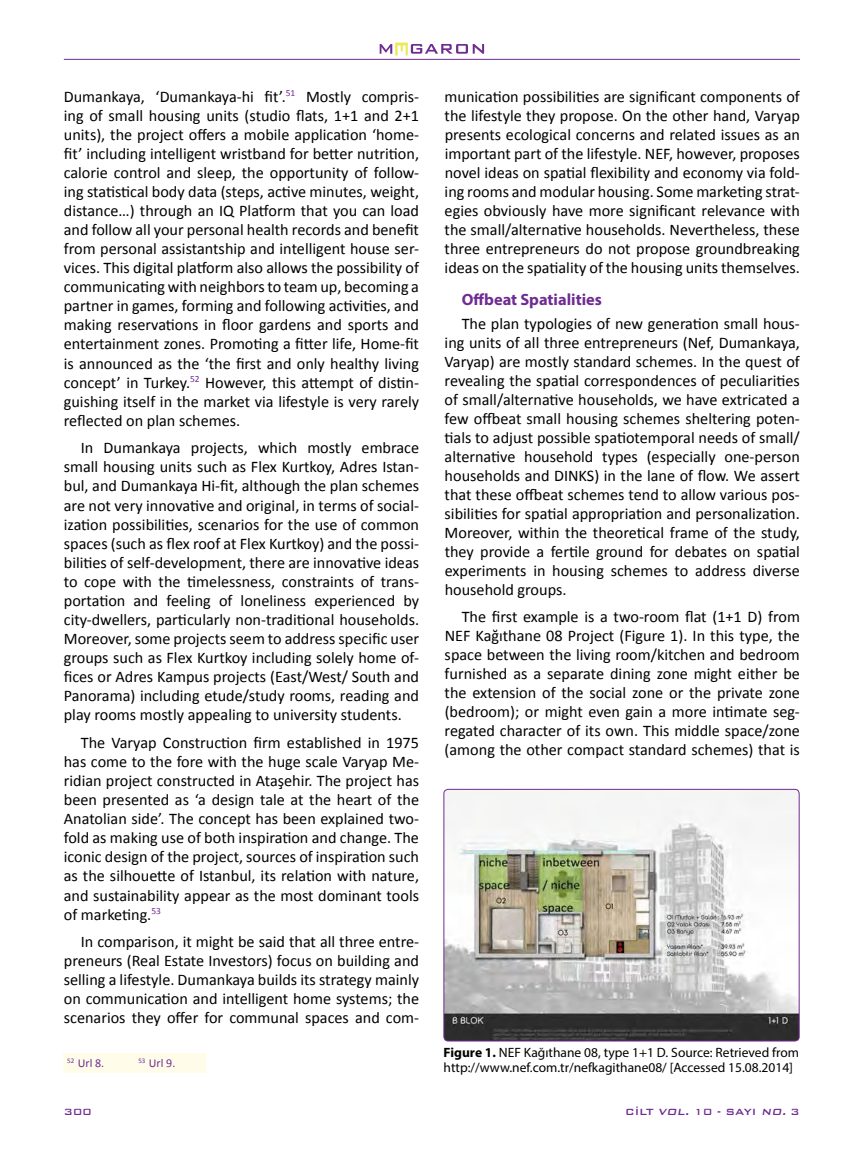
<style>
.page{position:relative;width:851px;height:1149px;background:#fff}
.page>*{position:absolute;margin:0;border:0;box-sizing:border-box;transform-origin:0 0}
.t1{font:700 16.35px "Myriad Pro";color:#6f2c91}
.t2{font:16.2px/19px "Calibri";color:#000;text-align:justify}
.t3{font:13.5px/15px "Myriad Pro";color:#000}
.t4{font:500 12px "Bank Gothic BT";color:#6f2c91}
.t5{font:12px "Calibri";color:#6f2c91}
.s1{font-weight:700}
.s2{font-style:italic}
</style>
<div class="page">
<div style="left:63px;top:1052px;width:71px;height:19px;background:#fffde9"></div>
<div style="left:134px;top:1052px;width:71px;height:19px;background:#fffde9"></div>
<img style="left:444px;top:790px;width:355px;height:250px">
<div style="left:443px;top:788px;width:356px;height:252px;border:1px solid #6f2c91;border-radius:4px"></div>
<svg style="left:379px;top:43px;width:105px;height:13px"></svg>
<hr style="left:64px;top:59px;width:735px;height:1px;background:#6f2c91">
<p class="t2" style="left:64px;top:86px;width:357px">Dumankaya, ‘Dumankaya-hi fit’.<sup>51</sup> Mostly compris&shy;ing of small housing units (studio flats, 1+1 and 2+1 units), the project offers a mobile application ‘home&shy;fit’ including intelligent wristband for better nutrition, calorie control and sleep, the opportunity of follow&shy;ing statistical body data (steps, active minutes, weight, distance…) through an IQ Platform that you can load and follow all your personal health records and benefit from personal assistantship and intelligent house ser&shy;vices. This digital platform also allows the possibility of communicating with neighbors to team up, becoming a partner in games, forming and following activities, and making reservations in floor gardens and sports and entertainment zones. Promoting a fitter life, Home-fit is announced as the ‘the first and only healthy living concept’ in Turkey.<sup>52</sup> However, this attempt of distin&shy;guishing itself in the market via lifestyle is very rarely reflected on plan schemes.</p>
<p class="t2" style="left:64px;top:437px;width:357px;text-indent:17px">In Dumankaya projects, which mostly embrace small housing units such as Flex Kurtkoy, Adres Istan&shy;bul, and Dumankaya Hi-fit, although the plan schemes are not very innovative and original, in terms of social&shy;ization possibilities, scenarios for the use of common spaces (such as flex roof at Flex Kurtkoy) and the possi&shy;bilities of self-development, there are innovative ideas to cope with the timelessness, constraints of trans&shy;portation and feeling of loneliness experienced by city-dwellers, particularly non-traditional households.<br>Moreover, some projects seem to address specific user groups such as Flex Kurtkoy including solely home of&shy;fices or Adres Kampus projects (East/West/ South and Panorama) including etude/study rooms, reading and play rooms mostly appealing to university students.</p>
<p class="t2" style="left:64px;top:732px;width:357px;text-indent:17px">The Varyap Construction firm established in 1975 has come to the fore with the huge scale Varyap Me&shy;ridian project constructed in Ataşehir. The project has been presented as ‘a design tale at the heart of the Anatolian side’. The concept has been explained two&shy;fold as making use of both inspiration and change. The iconic design of the project, sources of inspiration such as the silhouette of Istanbul, its relation with nature, and sustainability appear as the most dominant tools of marketing.<sup>53</sup></p>
<p class="t2" style="left:64px;top:931px;width:357px;text-indent:17px">In comparison, it might be said that all three entre&shy;preneurs (Real Estate Investors) focus on building and selling a lifestyle. Dumankaya builds its strategy mainly on communication and intelligent home systems; the scenarios they offer for communal spaces and com-</p>
<p class="t2" style="left:444px;top:86px;width:357px">munication possibilities are significant components of the lifestyle they propose. On the other hand, Varyap presents ecological concerns and related issues as an important part of the lifestyle. NEF, however, proposes novel ideas on spatial flexibility and economy via fold&shy;ing rooms and modular housing. Some marketing strat&shy;egies obviously have more significant relevance with the small/alternative households. Nevertheless, these three entrepreneurs do not propose groundbreaking ideas on the spatiality of the housing units themselves.</p>
<p class="t1" style="left:461px;top:289px;width:142px">Offbeat Spatialities</p>
<p class="t2" style="left:444px;top:313px;width:357px;text-indent:17px">The plan typologies of new generation small hous&shy;ing units of all three entrepreneurs (Nef, Dumankaya, Varyap) are mostly standard schemes. In the quest of revealing the spatial correspondences of peculiarities of small/alternative households, we have extricated a few offbeat small housing schemes sheltering poten&shy;tials to adjust possible spatiotemporal needs of small/ alternative household types (especially one-person households and DINKS) in the lane of flow. We assert that these offbeat schemes tend to allow various pos&shy;sibilities for spatial appropriation and personalization.<br>Moreover, within the theoretical frame of the study, they provide a fertile ground for debates on spatial experiments in housing schemes to address diverse household groups.</p>
<p class="t2" style="left:444px;top:606px;width:357px;text-indent:17px">The first example is a two-room flat (1+1 D) from NEF Kağıthane 08 Project (Figure 1). In this type, the space between the living room/kitchen and bedroom furnished as a separate dining zone might either be the extension of the social zone or the private zone (bedroom); or might even gain a more intimate seg&shy;regated character of its own. This middle space/zone (among the other compact standard schemes) that is</p>
<p class="t5" style="left:67px;top:1054px;width:38px"><sup>52</sup> Url 8.</p>
<p class="t5" style="left:138px;top:1054px;width:38px"><sup>53</sup> Url 9.</p>
<p class="t3" style="left:443px;top:1044px;width:357px"><span class="s1">Figure 1.</span> NEF Kağıthane 08, type 1+1 D. Source: Retrieved from http://www.nef.com.tr/nefkagithane08/ [Accessed 15.08.2014]</p>
<p class="t4" style="left:64px;top:1104px;width:29px">300</p>
<p class="t4" style="left:625px;top:1104px;width:176px">CİLT <span class="s2">VOL.</span> 10 - SAYI <span class="s2">NO.</span> 3</p>
</div>
